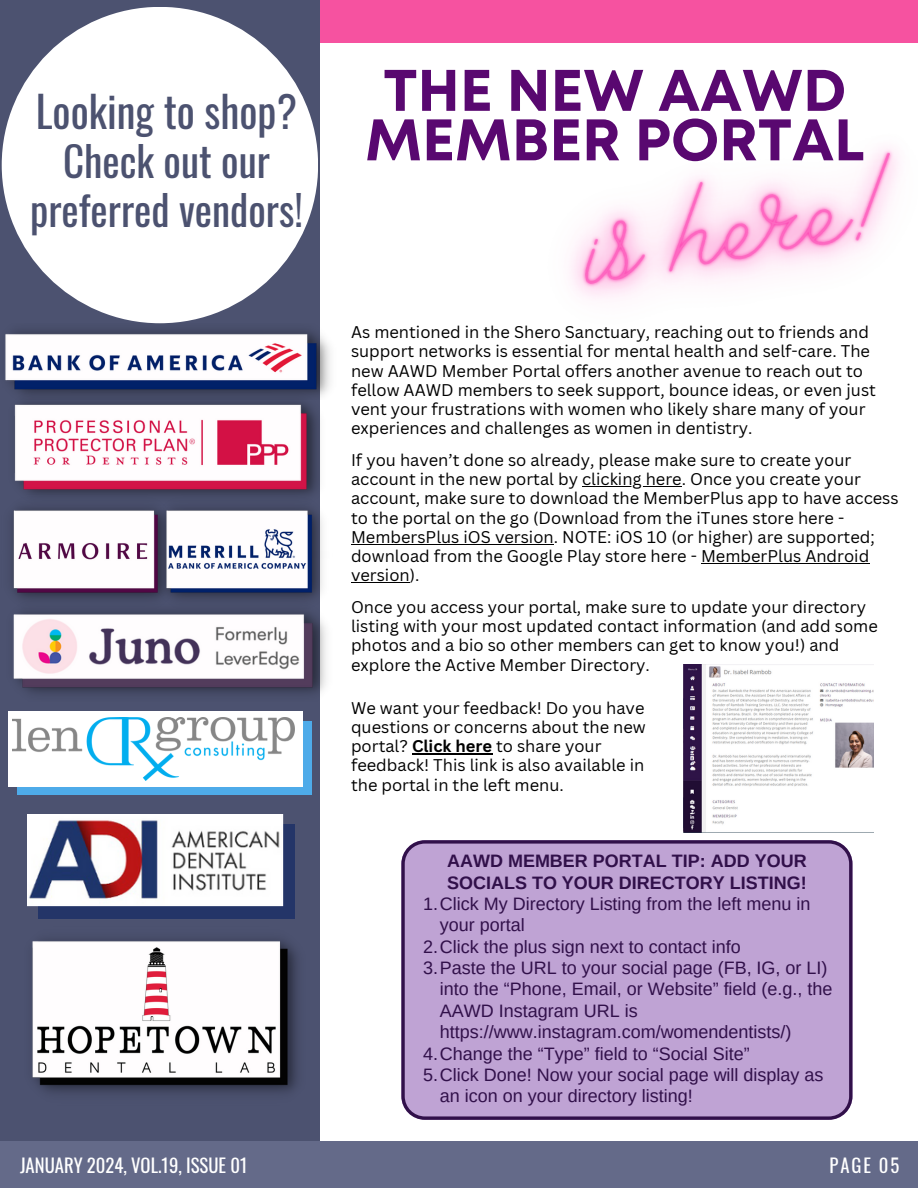
<style>
.page{position:relative;width:918px;height:1188px;background:#fff}
.page>*{position:absolute;margin:0;border:0;box-sizing:border-box;transform-origin:0 0}
.t1{font:700 58.5px/49.5px "Mont";color:#590870;text-align:center}
.t2{font:42.6px "Oswald";color:#4c5270}
.t3{font:41.1px/48.3px "Oswald";color:#4c5270;text-align:center}
.t4{font:18.75px "Oswald";color:#fff}
.t5{font:18px "Arimo";color:#31104a}
.t6{font:700 18px/21.3px "Arimo";color:#31104a}
.t7{font:16.5px/19.2px "Canva Sans";color:#000}
.s1{font-weight:700}
</style>
<div class="page">
<div style="left:310px;top:0;width:608px;height:43px;background:#f652a0"></div>
<div style="left:0;top:0;width:320px;height:1188px;background:#4c5270"></div>
<div style="left:2px;top:7px;width:316px;height:316px;background:#fff;border-radius:50%"></div>
<img style="left:5px;top:323px;width:325px;height:69px">
<img style="left:13px;top:611px;width:313px;height:83px">
<img style="left:32px;top:939px;width:266px;height:154px">
<img style="left:7px;top:389px;width:319px;height:106px">
<img style="left:11px;top:495px;width:140px;height:105px">
<img style="left:151px;top:495px;width:172px;height:105px">
<div style="left:0;top:1141px;width:918px;height:47px;background:#646a89"></div>
<div style="left:17px;top:721px;width:295px;height:74px;background:#4eabe9"></div>
<div style="left:8px;top:711px;width:295px;height:75px;background:#fff"></div>
<img style="left:12px;top:717px;width:283px;height:63px">
<div style="left:38px;top:824px;width:257px;height:94px;background:#243568"></div>
<img style="left:27px;top:814px;width:257px;height:92px">
<div style="left:401px;top:840px;width:451px;height:280px;background:#bfa3d4"></div>
<img style="left:684px;top:665px;width:190px;height:167px">
<img style="left:570px;top:148px;width:329px;height:151px">
<hr style="left:582px;top:486px;width:100px;height:1px;background:#000">
<hr style="left:351px;top:544px;width:203px;height:1px;background:#000">
<hr style="left:701px;top:563px;width:168px;height:1px;background:#000">
<hr style="left:351px;top:582px;width:59px;height:1px;background:#000">
<hr style="left:412px;top:753px;width:80px;height:2px;background:#000">
<p class="t2" style="left:36px;top:78px;width:263px">Looking to shop?</p>
<p class="t3" style="left:30px;top:136px;width:274px">Check out our preferred vendors!</p>
<p class="t1" style="left:365px;top:70px;width:501px">THE NEW AAWD<br>MEMBER PORTAL</p>
<p class="t7" style="left:351px;top:322px;width:526px">As mentioned in the Shero Sanctuary, reaching out to friends and support networks is essential for mental health and self-care. The new AAWD Member Portal offers another avenue to reach out to fellow AAWD members to seek support, bounce ideas, or even just vent your frustrations with women who likely share many of your experiences and challenges as women in dentistry.</p>
<p class="t7" style="left:351px;top:450px;width:512px">If you haven’t done so already, please make sure to create your account in the new portal by clicking here. Once you create your</p>
<p class="t7" style="left:351px;top:488px;width:549px">account, make sure to download the MemberPlus app to have access to the portal on the go (Download from the iTunes store here - MembersPlus iOS version. NOTE: iOS 10 (or higher) are supported; download from the Google Play store here - MemberPlus Android version).</p>
<p class="t7" style="left:351px;top:597px;width:528px">Once you access your portal, make sure to update your directory listing with your most updated contact information (and add some</p>
<h5 class="t7" style="left:351px;top:635px;width:490px">photos and a bio so other members can get to know you!) and explore the Active Member Directory.</h5>
<h5 class="t7" style="left:351px;top:698px;width:296px">We want your feedback! Do you have questions or concerns about the new portal? <span class="s1">Click here</span> to share your feedback! This link is also available in the portal in the left menu.</h5>
<p class="t6" style="left:447px;top:850px;width:361px">AAWD MEMBER PORTAL TIP: ADD YOUR<br>SOCIALS TO YOUR DIRECTORY LISTING!</p>
<p class="t5" style="left:423px;top:894px;width:389px">1.Click My Directory Listing from the left menu in</p>
<p class="t5" style="left:440px;top:915px;width:86px">your portal</p>
<p class="t5" style="left:423px;top:936px;width:319px">2.Click the plus sign next to contact info</p>
<p class="t5" style="left:423px;top:958px;width:406px">3.Paste the URL to your social page (FB, IG, or LI)</p>
<p class="t5" style="left:440px;top:979px;width:394px">into the “Phone, Email, or Website” field (e.g., the</p>
<p class="t5" style="left:440px;top:1001px;width:199px">AAWD Instagram URL is</p>
<p class="t5" style="left:440px;top:1022px;width:353px">https://www.instagram.com/womendentists/)</p>
<p class="t5" style="left:423px;top:1043px;width:328px">4.Change the “Type” field to “Social Site”</p>
<p class="t5" style="left:423px;top:1065px;width:402px">5.Click Done! Now your social page will display as</p>
<p class="t5" style="left:440px;top:1086px;width:254px">an icon on your directory listing!</p>
<p class="t4" style="left:20px;top:1151px;width:229px">JANUARY 2024, VOL.19, ISSUE 01</p>
<p class="t4" style="left:830px;top:1151px;width:71px">PAGE 05</p>
</div>
